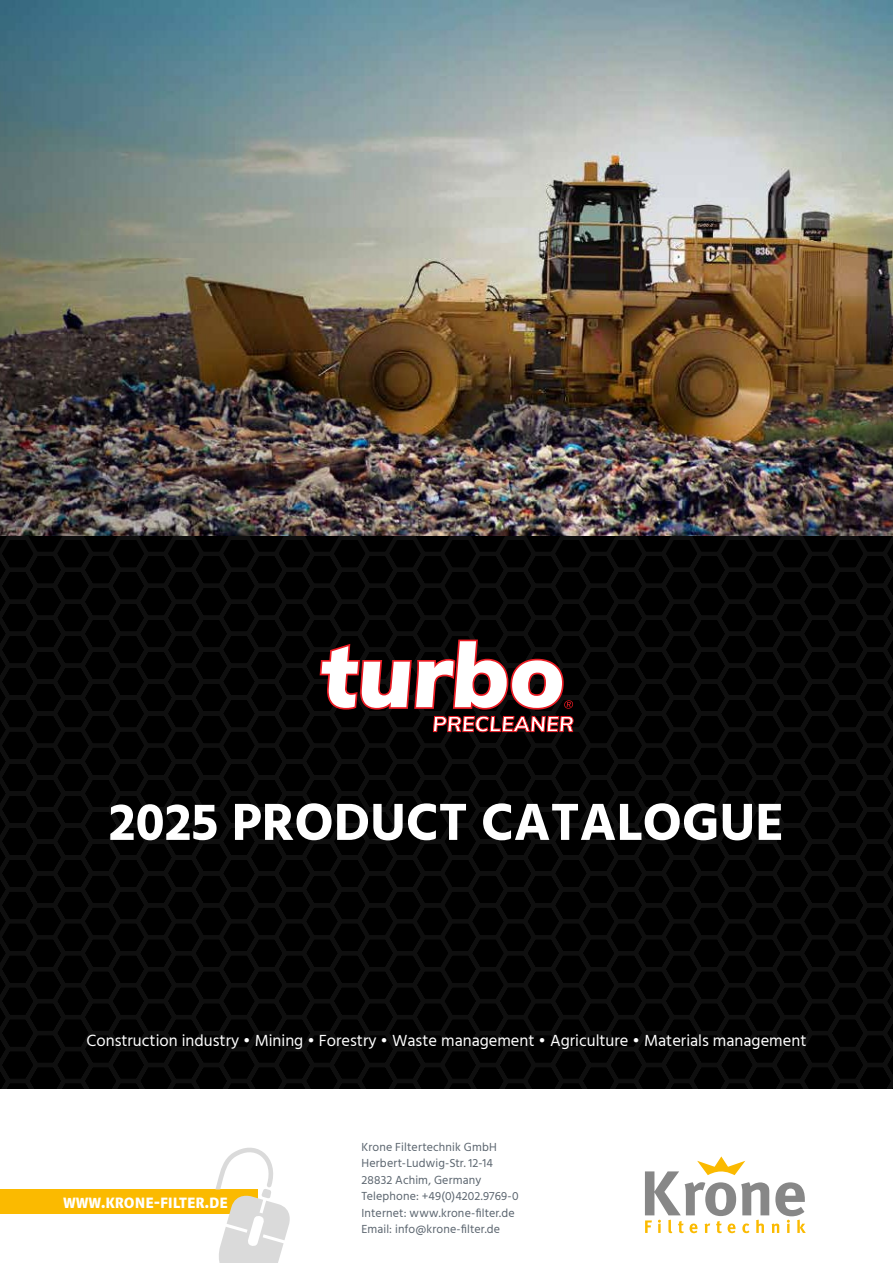
<style>
.page{position:relative;width:893px;height:1263px;background:#fff}
.page>*{position:absolute;margin:0;border:0;box-sizing:border-box;transform-origin:0 0}
.t1{font:700 53.4px "Hind";color:#fff}
.t2{font:18.75px "Riga Bold Small Caps";color:#fff}
.t3{font:16.5px "Hind";color:#fff}
.t4{font:12px/16.5px "Hind";letter-spacing:.015em;color:#5a646e}
</style>
<div class="page">
<svg style="left:456px;top:536px;width:437px;height:188px;background:#040404"></svg>
<svg style="left:456px;top:724px;width:437px;height:365px;background:#040404"></svg>
<svg style="left:0;top:536px;width:456px;height:379px;background:#040404"></svg>
<svg style="left:0;top:915px;width:456px;height:174px;background:#040404"></svg>
<img style="left:0;top:0;width:893px;height:536px">
<svg style="left:320px;top:639px;width:253px;height:71px"></svg>
<svg style="left:433px;top:716px;width:141px;height:16px"></svg>
<div style="left:0;top:1189px;width:75px;height:25px;background:#fbba00"></div>
<div style="left:49px;top:1189px;width:208px;height:25px;background:#fbba00"></div>
<svg style="left:215px;top:1147px;width:75px;height:116px"></svg>
<svg style="left:645px;top:1156px;width:161px;height:77px"></svg>
<h1 class="t1" style="left:109px;top:790px;width:677px">2025 PRODUCT CATALOGUE</h1>
<h3 class="t3" style="left:87px;top:1029px;width:721px">Construction industry • Mining • Forestry • Waste management • Agriculture • Materials management</h3>
<h2 class="t2" style="left:63px;top:1191px;width:166px">www.krone-filter.de</h2>
<p class="t4" style="left:361px;top:1139px;width:159px">Krone Filtertechnik GmbH<br>Herbert-Ludwig-Str. 12-14<br>28832 Achim, Germany<br>Telephone: +49(0)4202.9769-0<br>Internet: www.krone-filter.de<br>Email: info@krone-filter.de</p>
</div>
